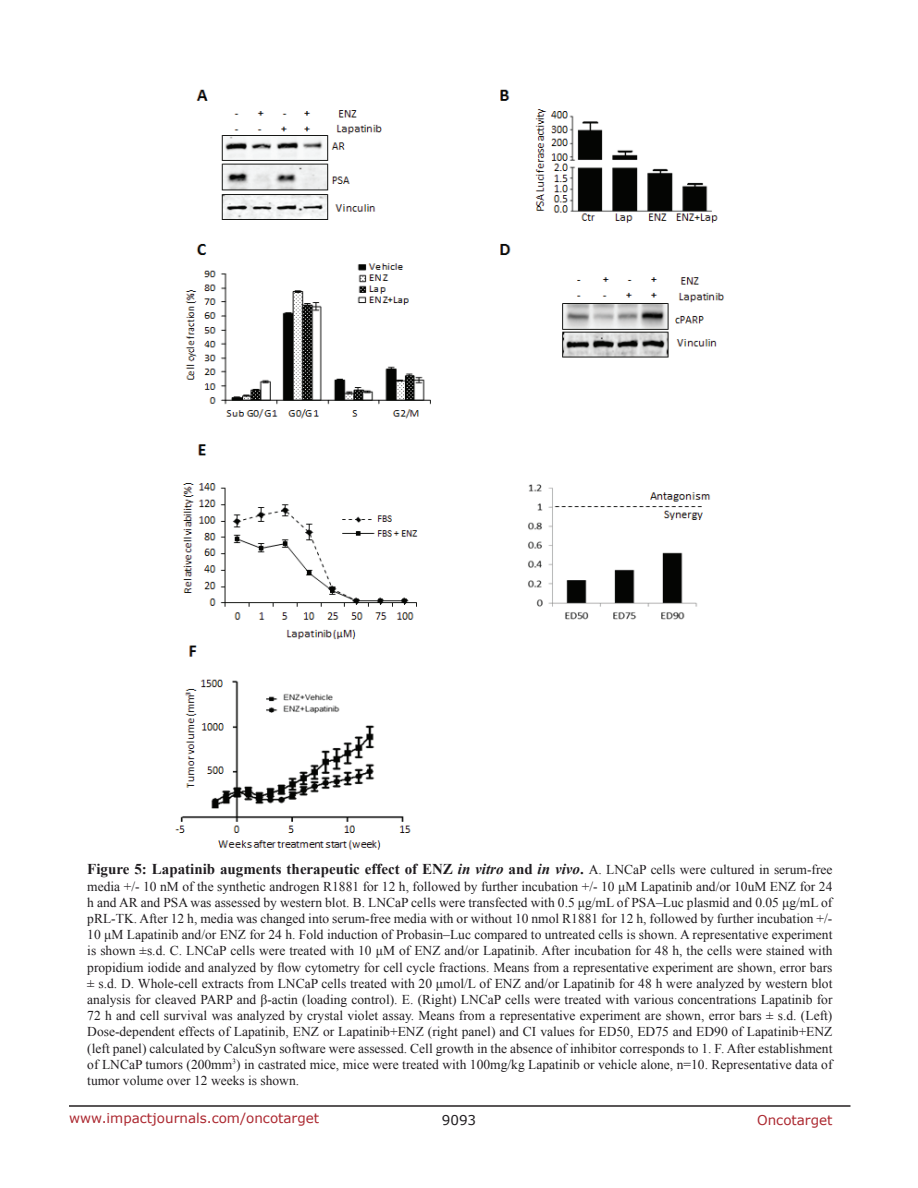
<style>
.page{position:relative;width:918px;height:1188px;background:#fff}
.page>*{position:absolute;margin:0;border:0;box-sizing:border-box;transform-origin:0 0}
.t1{font:700 15px "Times New Roman";color:#201d20}
.t2{font:13.5px/16.2px "Times New Roman";color:#201d20;text-align:justify}
.t3{font:13.5px "Verdana";color:#ac2830}
.t4{font:13.5px "Verdana";color:#201d20}
.s1{font-style:italic}
.s2{font-weight:400;font-size:13.5px}
</style>
<div class="page">
<hr style="left:69px;top:1105px;width:781px;height:2px;background:#231f20">
<img style="left:175px;top:89px;width:549px;height:761px">
<p class="t1" style="left:87px;top:859px;width:747px">Figure 5: Lapatinib augments therapeutic effect of ENZ <span class="s1">in vitro</span> and <span class="s1">in vivo</span>. <span class="s2">A. LNCaP cells were cultured in serum-free</span></p>
<p class="t2" style="left:87px;top:878px;width:747px">media +/- 10 nM of the synthetic androgen R1881 for 12 h, followed by further incubation +/- 10 μM Lapatinib and/or 10uM ENZ for 24 h and AR and PSA was assessed by western blot. B. LNCaP cells were transfected with 0.5 μg/mL of PSA–Luc plasmid and 0.05 μg/mL of pRL-TK. After 12 h, media was changed into serum-free media with or without 10 nmol R1881 for 12 h, followed by further incubation +/- 10 μM Lapatinib and/or ENZ for 24 h. Fold induction of Probasin–Luc compared to untreated cells is shown. A representative experiment is shown ±s.d. C. LNCaP cells were treated with 10 μM of ENZ and/or Lapatinib. After incubation for 48 h, the cells were stained with propidium iodide and analyzed by flow cytometry for cell cycle fractions. Means from a representative experiment are shown, error bars ± s.d. D. Whole-cell extracts from LNCaP cells treated with 20 μmol/L of ENZ and/or Lapatinib for 48 h were analyzed by western blot analysis for cleaved PARP and β-actin (loading control). E. (Right) LNCaP cells were treated with various concentrations Lapatinib for 72 h and cell survival was analyzed by crystal violet assay. Means from a representative experiment are shown, error bars ± s.d. (Left)<br>Dose-dependent effects of Lapatinib, ENZ or Lapatinib+ENZ (right panel) and CI values for ED50, ED75 and ED90 of Lapatinib+ENZ (left panel) calculated by CalcuSyn software were assessed. Cell growth in the absence of inhibitor corresponds to 1. F. After establishment of LNCaP tumors (200mm<sup>3</sup>) in castrated mice, mice were treated with 100mg/kg Lapatinib or vehicle alone, n=10. Representative data of tumor volume over 12 weeks is shown.</p>
<p class="t3" style="left:69px;top:1109px;width:252px">www.impactjournals.com/oncotarget</p>
<p class="t4" style="left:442px;top:1111px;width:36px">9093</p>
<p class="t3" style="left:757px;top:1111px;width:77px">Oncotarget</p>
</div>
